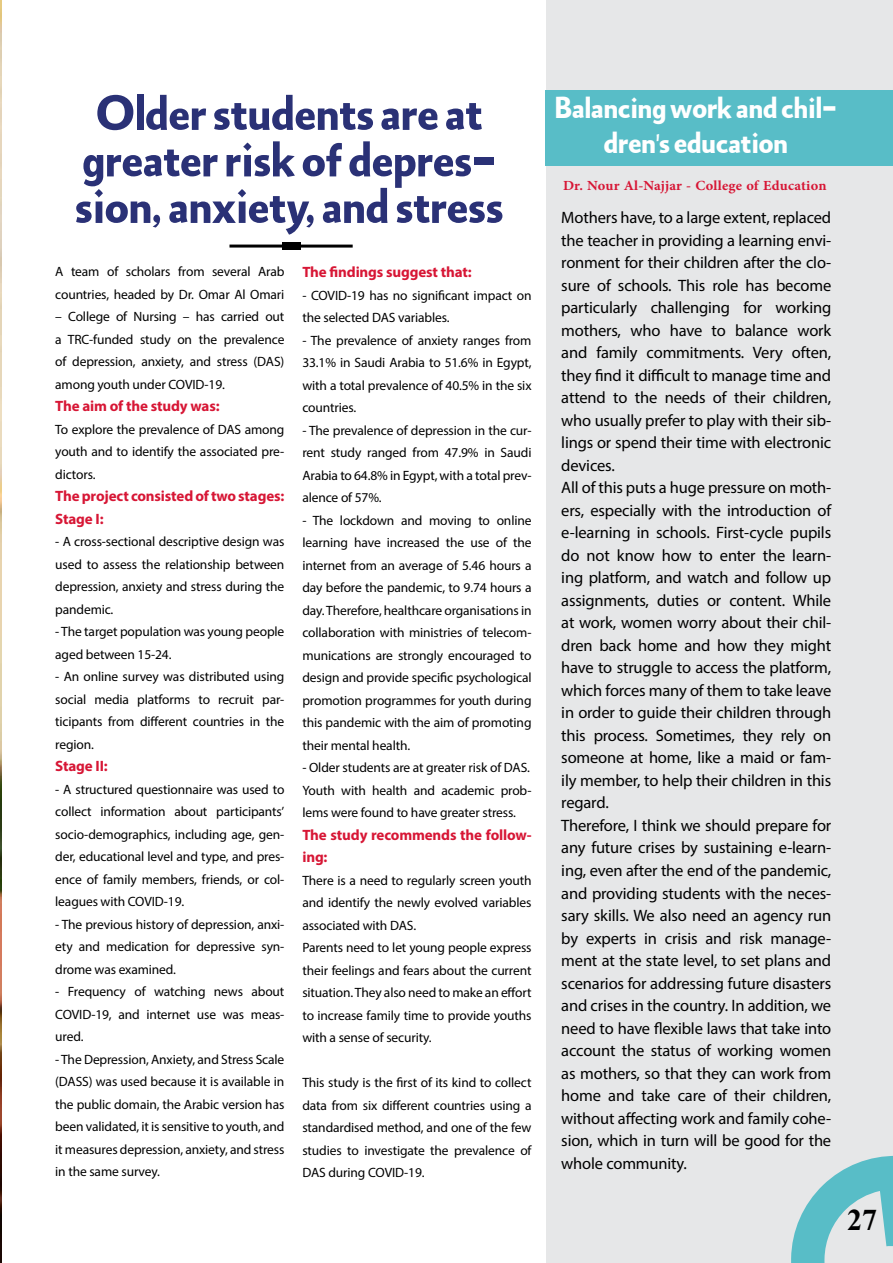
<style>
.page{position:relative;width:893px;height:1263px;background:#fff}
.page>*{position:absolute;margin:0;border:0;box-sizing:border-box;transform-origin:0 0}
.t1{font:58.5px/46.5px "Shorooq N1";color:#2a3176;text-align:center}
.t2{font:36px/34.5px "Shorooq N1";color:#fff;text-align:center}
.t3{font:700 30px "Times New Roman";color:#000}
.t4{font:700 19.5px "Adobe Arabic";letter-spacing:.01em;color:#d71635}
.t5{font:16.5px/22.5px "Myriad Pro";letter-spacing:-.01em;color:#000}
.t6{font:700 15px/22.5px "Myriad Pro";letter-spacing:-.01em;color:#d71635}
.t7{font:13.5px/22.5px "Myriad Pro";letter-spacing:-.01em;color:#000;text-align:justify}
</style>
<div class="page">
<img style="left:0;top:0;width:1px;height:1263px">
<div style="left:546px;top:0;width:347px;height:1263px;background:#e6e7e8"></div>
<div style="left:545px;top:90px;width:348px;height:75px;background:#58bdc7"></div>
<svg style="left:297px;top:242px;width:4px;height:8px"></svg>
<hr style="left:299px;top:245px;width:54px;height:3px;background:#000">
<hr style="left:229px;top:245px;width:54px;height:3px;background:#000">
<div style="left:282px;top:242px;width:5px;height:8px;background:#000"></div>
<div style="left:287px;top:242px;width:9px;height:8px;background:#000"></div>
<svg style="left:791px;top:1155px;width:102px;height:108px"></svg>
<h1 class="t1" style="left:75px;top:92px;width:430px">Older students are at greater risk of depres&shy;sion, anxiety, and stress</h1>
<p class="t7" style="left:55px;top:260px;width:231px">A team of scholars from several Arab countries, headed by Dr. Omar Al Omari</p>
<p class="t7" style="left:55px;top:305px;width:231px">– College of Nursing – has carried out a TRC-funded study on the prevalence of depression, anxiety, and stress (DAS) among youth under COVID-19.</p>
<p class="t6" style="left:55px;top:394px;width:166px">The aim of the study was:</p>
<p class="t7" style="left:55px;top:418px;width:231px">To explore the prevalence of DAS among youth and to identify the associated pre&shy;dictors.</p>
<p class="t6" style="left:55px;top:484px;width:231px">The project consisted of two stages:<br>Stage I:</p>
<p class="t7" style="left:55px;top:530px;width:231px">- A cross-sectional descriptive design was used to assess the relationship between depression, anxiety and stress during the pandemic.</p>
<p class="t7" style="left:55px;top:620px;width:231px">- The target population was young people aged between 15-24.</p>
<p class="t7" style="left:55px;top:665px;width:231px">- An online survey was distributed using social media platforms to recruit par&shy;ticipants from different countries in the region.</p>
<p class="t6" style="left:55px;top:754px;width:54px">Stage II:</p>
<p class="t7" style="left:55px;top:778px;width:231px">- A structured questionnaire was used to collect information about participants’ socio-demographics, including age, gen&shy;der, educational level and type, and pres&shy;ence of family members, friends, or col&shy;leagues with COVID-19.</p>
<p class="t7" style="left:55px;top:913px;width:231px">- The previous history of depression, anxi&shy;ety and medication for depressive syn&shy;drome was examined.</p>
<p class="t7" style="left:55px;top:980px;width:231px">- Frequency of watching news about COVID-19, and internet use was meas&shy;ured.</p>
<p class="t7" style="left:55px;top:1048px;width:231px">- The Depression, Anxiety, and Stress Scale (DASS) was used because it is available in the public domain, the Arabic version has been validated, it is sensitive to youth, and it measures depression, anxiety, and stress in the same survey.</p>
<p class="t6" style="left:302px;top:260px;width:171px">The findings suggest that:</p>
<p class="t7" style="left:302px;top:284px;width:231px">- COVID-19 has no significant impact on the selected DAS variables.</p>
<p class="t7" style="left:302px;top:329px;width:231px">- The prevalence of anxiety ranges from 33.1% in Saudi Arabia to 51.6% in Egypt, with a total prevalence of 40.5% in the six countries.</p>
<p class="t7" style="left:302px;top:419px;width:231px">- The prevalence of depression in the cur&shy;rent study ranged from 47.9% in Saudi Arabia to 64.8% in Egypt, with a total prev&shy;alence of 57%.</p>
<p class="t7" style="left:302px;top:509px;width:231px">- The lockdown and moving to online learning have increased the use of the internet from an average of 5.46 hours a day before the pandemic, to 9.74 hours a day. Therefore, healthcare organisations in collaboration with ministries of telecom&shy;munications are strongly encouraged to design and provide specific psychological promotion programmes for youth during this pandemic with the aim of promoting their mental health.</p>
<p class="t7" style="left:302px;top:756px;width:231px">- Older students are at greater risk of DAS.<br>Youth with health and academic prob&shy;lems were found to have greater stress.</p>
<p class="t6" style="left:302px;top:823px;width:231px">The study recommends the follow&shy;ing:</p>
<p class="t7" style="left:302px;top:869px;width:231px;text-align:left">There is a need to regularly screen youth and identify the newly evolved variables associated with DAS.<br>Parents need to let young people express their feelings and fears about the current situation. They also need to make an effort to increase family time to provide youths with a sense of security.</p>
<p class="t7" style="left:302px;top:1071px;width:231px">This study is the first of its kind to collect data from six different countries using a standardised method, and one of the few studies to investigate the prevalence of DAS during COVID-19.</p>
<h2 class="t2" style="left:555px;top:92px;width:284px">Balancing work and chil&shy;dren's education</h2>
<h3 class="t4" style="left:563px;top:172px;width:265px">Dr. Nour Al-Najjar - College of Education</h3>
<p class="t5" style="left:561px;top:206px;width:271px">Mothers have, to a large extent, replaced the teacher in providing a learning envi&shy;ronment for their children after the clo&shy;sure of schools. This role has become particularly challenging for working mothers, who have to balance work and family commitments. Very often, they find it difficult to manage time and attend to the needs of their children, who usually prefer to play with their sib&shy;lings or spend their time with electronic devices.<br>All of this puts a huge pressure on moth&shy;ers, especially with the introduction of e-learning in schools. First-cycle pupils do not know how to enter the learn&shy;ing platform, and watch and follow up assignments, duties or content. While at work, women worry about their chil&shy;dren back home and how they might have to struggle to access the platform, which forces many of them to take leave in order to guide their children through this process. Sometimes, they rely on someone at home, like a maid or fam&shy;ily member, to help their children in this regard.<br>Therefore, I think we should prepare for any future crises by sustaining e-learn&shy;ing, even after the end of the pandemic, and providing students with the neces&shy;sary skills. We also need an agency run by experts in crisis and risk manage&shy;ment at the state level, to set plans and scenarios for addressing future disasters and crises in the country. In addition, we need to have flexible laws that take into account the status of working women as mothers, so that they can work from home and take care of their children, without affecting work and family cohe&shy;sion, which in turn will be good for the whole community.</p>
<h3 class="t3" style="left:847px;top:1199px;width:31px">27</h3>
</div>
